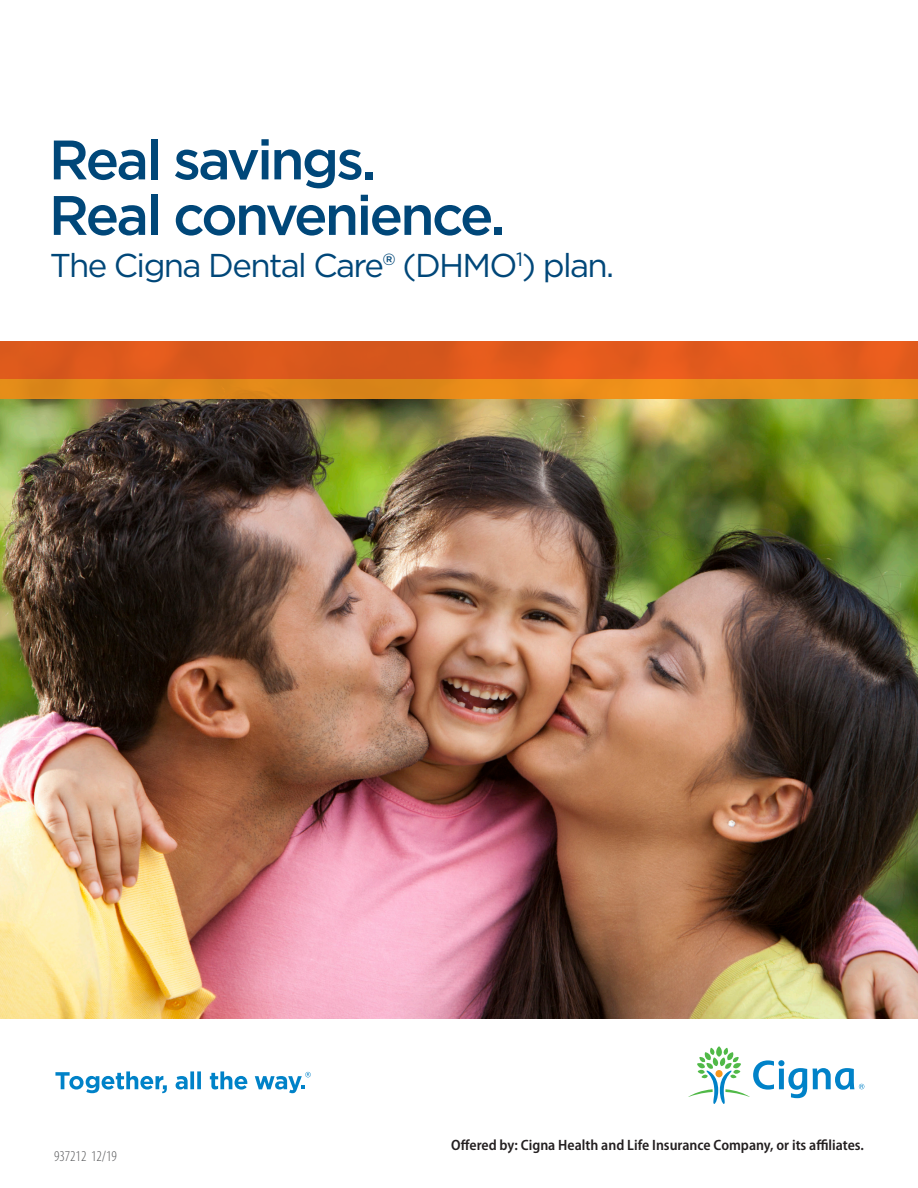
<style>
.page{position:relative;width:918px;height:1188px;background:#fff}
.page>*{position:absolute;margin:0;border:0;box-sizing:border-box;transform-origin:0 0}
.Headline_2_bars_phot{font:500 55.5px/55.5px "Gotham";letter-spacing:-.05em;color:#004779}
.Headline_2_bars_phot-2{font:33px "Gotham";letter-spacing:-.05em;color:#004779}
.Offered_by_legal{font:600 semi-condensed 15px "Myriad Pro";color:#231f20}
.Legal_copy_Cat{font:300 condensed 15px "Myriad Pro";color:#57585a}
</style>
<div class="page">
<img style="left:0;top:341px;width:918px;height:677px">
<div style="left:0;top:342px;width:918px;height:38px;background:linear-gradient(to right,#d8571c,#e75c1d)"></div>
<div style="left:0;top:380px;width:918px;height:19px;background:linear-gradient(to right,#dc8519,#ec901a)"></div>
<svg style="left:55px;top:1071px;width:112px;height:22px"></svg>
<svg style="left:176px;top:1071px;width:25px;height:19px"></svg>
<svg style="left:210px;top:1071px;width:37px;height:19px"></svg>
<svg style="left:255px;top:1072px;width:56px;height:21px"></svg>
<svg style="left:688px;top:1046px;width:176px;height:58px"></svg>
<p class="Headline_2_bars_phot" style="left:49px;top:131px;width:458px">Real savings.<br>Real convenience.</p>
<p class="Headline_2_bars_phot-2" style="left:50px;top:245px;width:566px">The Cigna Dental Care® (DHMO<sup>1</sup>) plan.</p>
<p class="Legal_copy_Cat" style="left:54px;top:1148px;width:64px">937212 12/19</p>
<p class="Offered_by_legal" style="left:451px;top:1137px;width:414px">Offered by: Cigna Health and Life Insurance Company, or its affiliates.</p>
</div>
